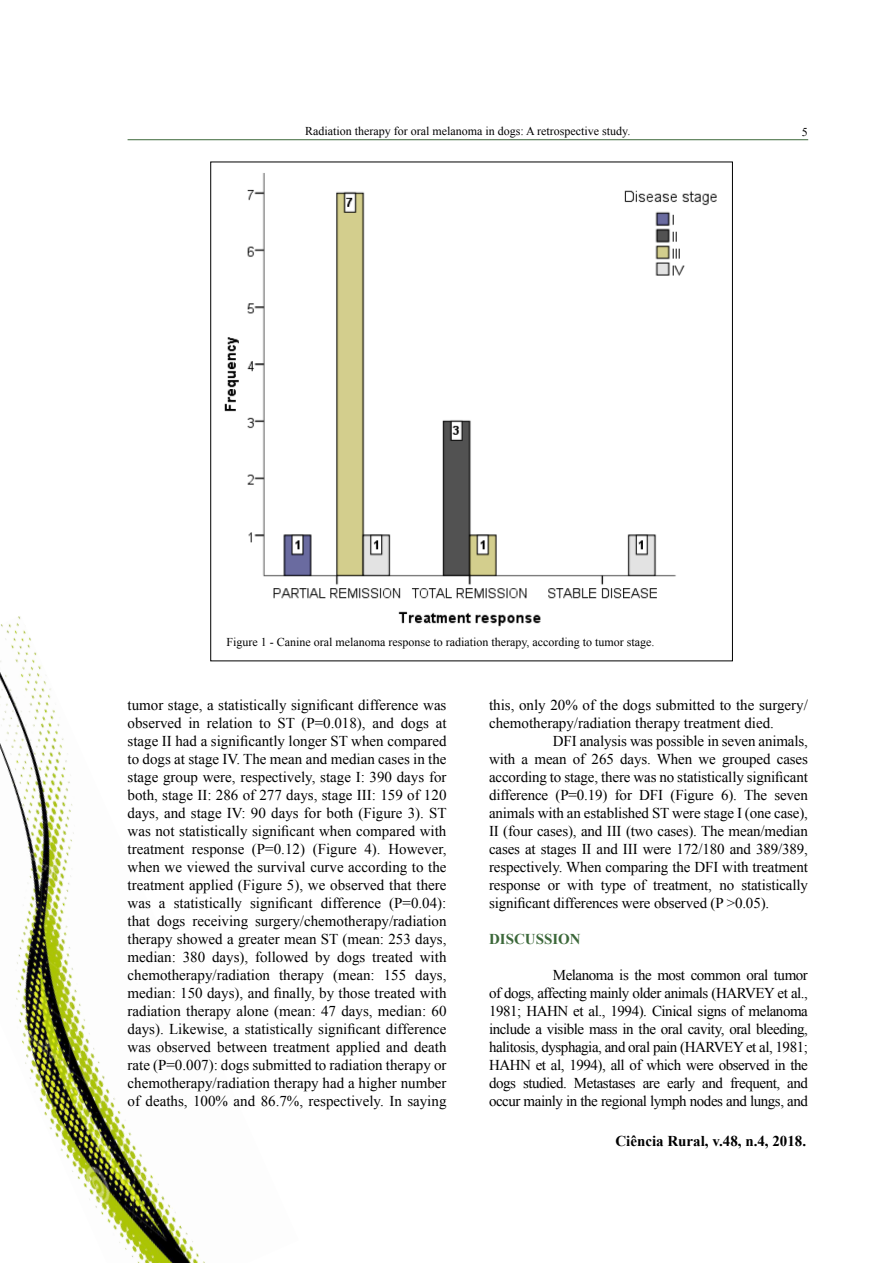
<style>
.page{position:relative;width:893px;height:1263px;background:#fff}
.page>*{position:absolute;margin:0;border:0;box-sizing:border-box;transform-origin:0 0}
.t1{font:15px/18px "Times New Roman";letter-spacing:-.01em;color:#000;text-align:justify}
.t2{font:700 15px "Times New Roman";color:#000}
.t3{font:700 15px "Times New Roman";color:#3c683a}
.t4{font:12px "Times New Roman";color:#000}
</style>
<div class="page">
<hr style="left:128px;top:139px;width:680px;height:1px;background:#3c683a">
<img style="left:0;top:616px;width:299px;height:647px">
<img style="left:220px;top:173px;width:497px;height:458px">
<p class="t4" style="left:305px;top:123px;width:327px">Radiation therapy for oral melanoma in dogs: A retrospective study.</p>
<p class="t4" style="left:802px;top:124px;width:7px">5</p>
<p class="t4" style="left:226px;top:634px;width:430px">Figure 1 - Canine oral melanoma response to radiation therapy, according to tumor stage.</p>
<p class="t1" style="left:128px;top:696px;width:321px">tumor stage, a statistically significant difference was observed in relation to ST (P=0.018), and dogs at stage II had a significantly longer ST when compared to dogs at stage IV. The mean and median cases in the stage group were, respectively, stage I: 390 days for both, stage II: 286 of 277 days, stage III: 159 of 120 days, and stage IV: 90 days for both (Figure 3). ST was not statistically significant when compared with treatment response (P=0.12) (Figure 4). However, when we viewed the survival curve according to the treatment applied (Figure 5), we observed that there was a statistically significant difference (P=0.04): that dogs receiving surgery/chemotherapy/radiation therapy showed a greater mean ST (mean: 253 days, median: 380 days), followed by dogs treated with chemotherapy/radiation therapy (mean: 155 days, median: 150 days), and finally, by those treated with radiation therapy alone (mean: 47 days, median: 60 days). Likewise, a statistically significant difference was observed between treatment applied and death rate (P=0.007): dogs submitted to radiation therapy or chemotherapy/radiation therapy had a higher number of deaths, 100% and 86.7%, respectively. In saying</p>
<p class="t1" style="left:489px;top:696px;width:320px">this, only 20% of the dogs submitted to the surgery/</p>
<p class="t1" style="left:489px;top:714px;width:286px">chemotherapy/radiation therapy treatment died.</p>
<p class="t1" style="left:553px;top:732px;width:257px">DFI analysis was possible in seven animals,</p>
<p class="t1" style="left:489px;top:750px;width:320px">with a mean of 265 days. When we grouped cases</p>
<p class="t1" style="left:489px;top:768px;width:320px">according to stage, there was no statistically significant</p>
<p class="t1" style="left:489px;top:786px;width:320px">difference (P=0.19) for DFI (Figure 6). The seven</p>
<p class="t1" style="left:489px;top:804px;width:320px">animals with an established ST were stage I (one case),</p>
<p class="t1" style="left:489px;top:822px;width:320px">II (four cases), and III (two cases). The mean/median</p>
<p class="t1" style="left:489px;top:840px;width:320px">cases at stages II and III were 172/180 and 389/389,</p>
<p class="t1" style="left:489px;top:858px;width:320px">respectively. When comparing the DFI with treatment</p>
<p class="t1" style="left:489px;top:876px;width:320px">response or with type of treatment, no statistically</p>
<p class="t1" style="left:489px;top:894px;width:282px">significant differences were observed (P &gt;0.05).</p>
<p class="t3" style="left:489px;top:928px;width:93px">DISCUSSION</p>
<p class="t1" style="left:489px;top:966px;width:320px;text-indent:64px">Melanoma is the most common oral tumor of dogs, affecting mainly older animals (HARVEY et al., 1981; HAHN et al., 1994). Cinical signs of melanoma include a visible mass in the oral cavity, oral bleeding, halitosis, dysphagia, and oral pain (HARVEY et al, 1981; HAHN et al, 1994), all of which were observed in the dogs studied. Metastases are early and frequent, and occur mainly in the regional lymph nodes and lungs, and</p>
<p class="t2" style="left:615px;top:1130px;width:192px">Ciência Rural, v.48, n.4, 2018.</p>
</div>
